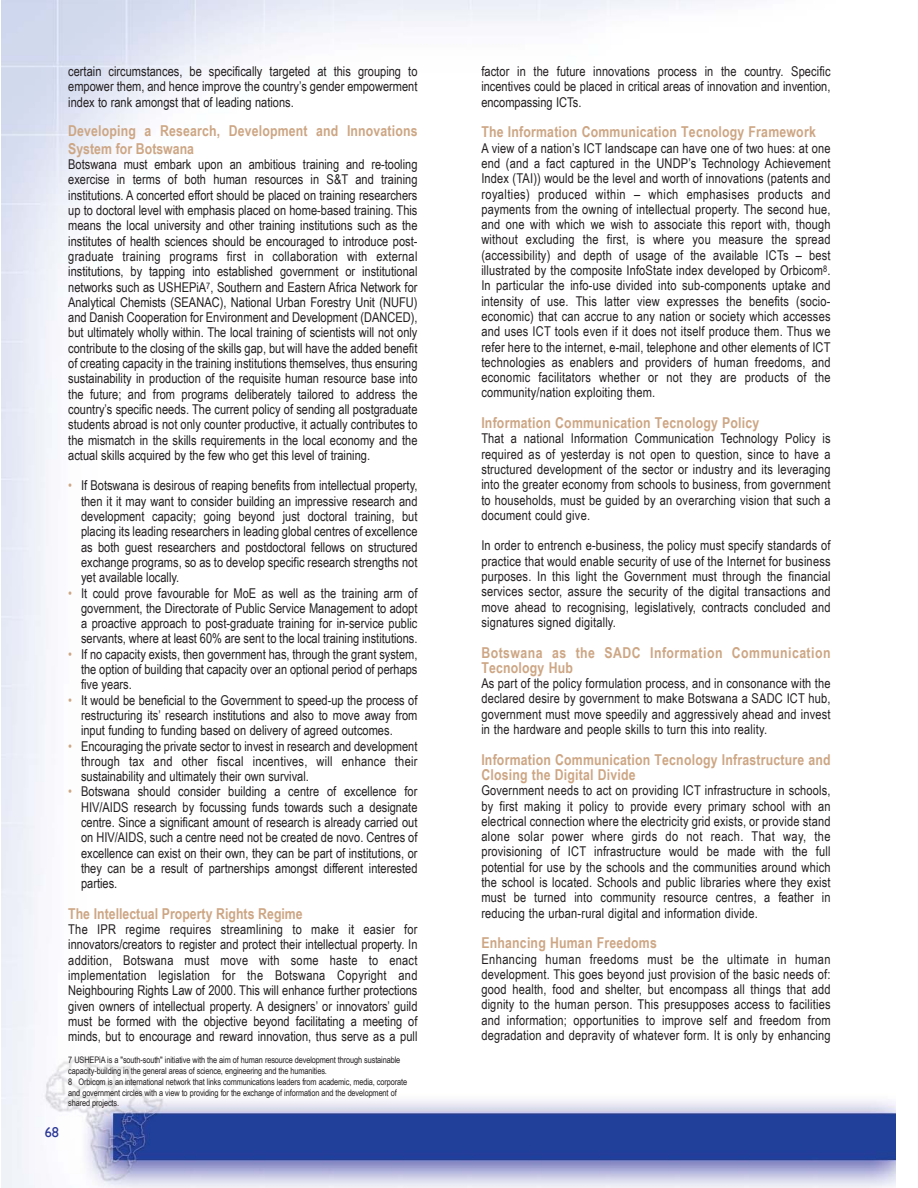
<style>
.page{position:relative;width:918px;height:1188px;background:#fff}
.page>*{position:absolute;margin:0;border:0;box-sizing:border-box;transform-origin:0 0}
.t1{font:700 15px/15.3px "Arial Narrow";letter-spacing:.015em;color:#cda684}
.t2{font:14.25px "Gill Sans";color:#2a3795}
.t3{font:13.5px/15.3px "Arial Narrow";color:#231f20;text-align:justify}
.t4{font:9px/10.8px "Arial Narrow";letter-spacing:-.015em;color:#231f20}
.s1{color:#cda684}
</style>
<div class="page">
<img style="left:2px;top:0;width:894px;height:1188px">
<p class="t2" style="left:45px;top:1124px;width:16px">68</p>
<p class="t3" style="left:68px;top:64px;width:351px">certain circumstances, be specifically targeted at this grouping to empower them, and hence improve the country’s gender empowerment index to rank amongst that of leading nations.</p>
<p class="t1" style="left:68px;top:121px;width:351px;line-height:18px">Developing a Research, Development and Innovations<br>System for Botswana</p>
<p class="t3" style="left:68px;top:157px;width:351px">Botswana must embark upon an ambitious training and re-tooling exercise in terms of both human resources in S&amp;T and training institutions. A concerted effort should be placed on training researchers up to doctoral level with emphasis placed on home-based training. This means the local university and other training institutions such as the institutes of health sciences should be encouraged to introduce post&shy;graduate training programs first in collaboration with external institutions, by tapping into established government or institutional networks such as USHEPiA<sup>7</sup>, Southern and Eastern Africa Network for Analytical Chemists (SEANAC), National Urban Forestry Unit (NUFU) and Danish Cooperation for Environment and Development (DANCED), but ultimately wholly within. The local training of scientists will not only contribute to the closing of the skills gap, but will have the added benefit of creating capacity in the training institutions themselves, thus ensuring sustainability in production of the requisite human resource base into the future; and from programs deliberately tailored to address the country’s specific needs. The current policy of sending all postgraduate students abroad is not only counter productive, it actually contributes to the mismatch in the skills requirements in the local economy and the actual skills acquired by the few who get this level of training.</p>
<p class="t3" style="left:81px;top:478px;width:338px;text-indent:-13px"><span class="s1">•</span> If Botswana is desirous of reaping benefits from intellectual property, then it it may want to consider building an impressive research and development capacity; going beyond just doctoral training, but placing its leading researchers in leading global centres of excellence as both guest researchers and postdoctoral fellows on structured exchange programs, so as to develop specific research strengths not yet available locally.</p>
<p class="t3" style="left:81px;top:585px;width:338px;text-indent:-13px"><span class="s1">•</span> It could prove favourable for MoE as well as the training arm of government, the Directorate of Public Service Management to adopt a proactive approach to post-graduate training for in-service public servants, where at least 60% are sent to the local training institutions.</p>
<p class="t3" style="left:81px;top:646px;width:338px;text-indent:-13px"><span class="s1">•</span> If no capacity exists, then government has, through the grant system, the option of building that capacity over an optional period of perhaps five years.</p>
<p class="t3" style="left:81px;top:692px;width:338px;text-indent:-13px"><span class="s1">•</span> It would be beneficial to the Government to speed-up the process of restructuring its’ research institutions and also to move away from input funding to funding based on delivery of agreed outcomes.</p>
<p class="t3" style="left:81px;top:738px;width:338px;text-indent:-13px"><span class="s1">•</span> Encouraging the private sector to invest in research and development through tax and other fiscal incentives, will enhance their sustainability and ultimately their own survival.</p>
<p class="t3" style="left:81px;top:784px;width:338px;text-indent:-13px"><span class="s1">•</span> Botswana should consider building a centre of excellence for HIV/AIDS research by focussing funds towards such a designate centre. Since a significant amount of research is already carried out on HIV/AIDS, such a centre need not be created de novo. Centres of excellence can exist on their own, they can be part of institutions, or they can be a result of partnerships amongst different interested parties.</p>
<p class="t1" style="left:68px;top:906px;width:236px">The Intellectual Property Rights Regime</p>
<p class="t3" style="left:68px;top:922px;width:351px">The IPR regime requires streamlining to make it easier for innovators/creators to register and protect their intellectual property. In addition, Botswana must move with some haste to enact implementation legislation for the Botswana Copyright and Neighbouring Rights Law of 2000. This will enhance further protections given owners of intellectual property. A designers’ or innovators’ guild must be formed with the objective beyond facilitating a meeting of minds, but to encourage and reward innovation, thus serve as a pull</p>
<p class="t4" style="left:68px;top:1054px;width:340px">7 USHEPiA is a "south-south" initiative with the aim of human resource development through sustainable capacity-building in the general areas of science, engineering and the humanities.<br>8 Orbicom is an international network that links communications leaders from academic, media, corporate and government circles with a view to providing for the exchange of information and the development of shared projects.</p>
<p class="t3" style="left:481px;top:64px;width:351px">factor in the future innovations process in the country. Specific incentives could be placed in critical areas of innovation and invention, encompassing ICTs.</p>
<p class="t1" style="left:481px;top:124px;width:336px">The Information Communication Tecnology Framework</p>
<p class="t3" style="left:481px;top:140px;width:351px">A view of a nation’s ICT landscape can have one of two hues: at one end (and a fact captured in the UNDP’s Technology Achievement Index (TAI)) would be the level and worth of innovations (patents and royalties) produced within – which emphasises products and payments from the owning of intellectual property. The second hue, and one with which we wish to associate this report with, though without excluding the first, is where you measure the spread (accessibility) and depth of usage of the available ICTs – best illustrated by the composite InfoState index developed by Orbicom<sup>8</sup>.<br>In particular the info-use divided into sub-components uptake and intensity of use. This latter view expresses the benefits (socio&shy;economic) that can accrue to any nation or society which accesses and uses ICT tools even if it does not itself produce them. Thus we refer here to the internet, e-mail, telephone and other elements of ICT technologies as enablers and providers of human freedoms, and economic facilitators whether or not they are products of the community/nation exploiting them.</p>
<p class="t1" style="left:481px;top:415px;width:280px">Information Communication Tecnology Policy</p>
<p class="t3" style="left:481px;top:431px;width:351px">That a national Information Communication Technology Policy is required as of yesterday is not open to question, since to have a structured development of the sector or industry and its leveraging into the greater economy from schools to business, from government to households, must be guided by an overarching vision that such a document could give.</p>
<p class="t3" style="left:481px;top:538px;width:351px">In order to entrench e-business, the policy must specify standards of practice that would enable security of use of the Internet for business purposes. In this light the Government must through the financial services sector, assure the security of the digital transactions and move ahead to recognising, legislatively, contracts concluded and signatures signed digitally.</p>
<p class="t1" style="left:481px;top:644px;width:351px">Botswana as the SADC Information Communication<br>Tecnology Hub</p>
<p class="t3" style="left:481px;top:676px;width:351px">As part of the policy formulation process, and in consonance with the declared desire by government to make Botswana a SADC ICT hub, government must move speedily and aggressively ahead and invest in the hardware and people skills to turn this into reality.</p>
<p class="t1" style="left:481px;top:752px;width:351px">Information Communication Tecnology Infrastructure and<br>Closing the Digital Divide</p>
<p class="t3" style="left:481px;top:783px;width:351px">Government needs to act on providing ICT infrastructure in schools, by first making it policy to provide every primary school with an electrical connection where the electricity grid exists, or provide stand alone solar power where girds do not reach. That way, the provisioning of ICT infrastructure would be made with the full potential for use by the schools and the communities around which the school is located. Schools and public libraries where they exist must be turned into community resource centres, a feather in reducing the urban-rural digital and information divide.</p>
<p class="t1" style="left:481px;top:935px;width:177px">Enhancing Human Freedoms</p>
<p class="t3" style="left:481px;top:951px;width:351px">Enhancing human freedoms must be the ultimate in human development. This goes beyond just provision of the basic needs of: good health, food and shelter, but encompass all things that add dignity to the human person. This presupposes access to facilities and information; opportunities to improve self and freedom from degradation and depravity of whatever form. It is only by enhancing</p>
</div>
